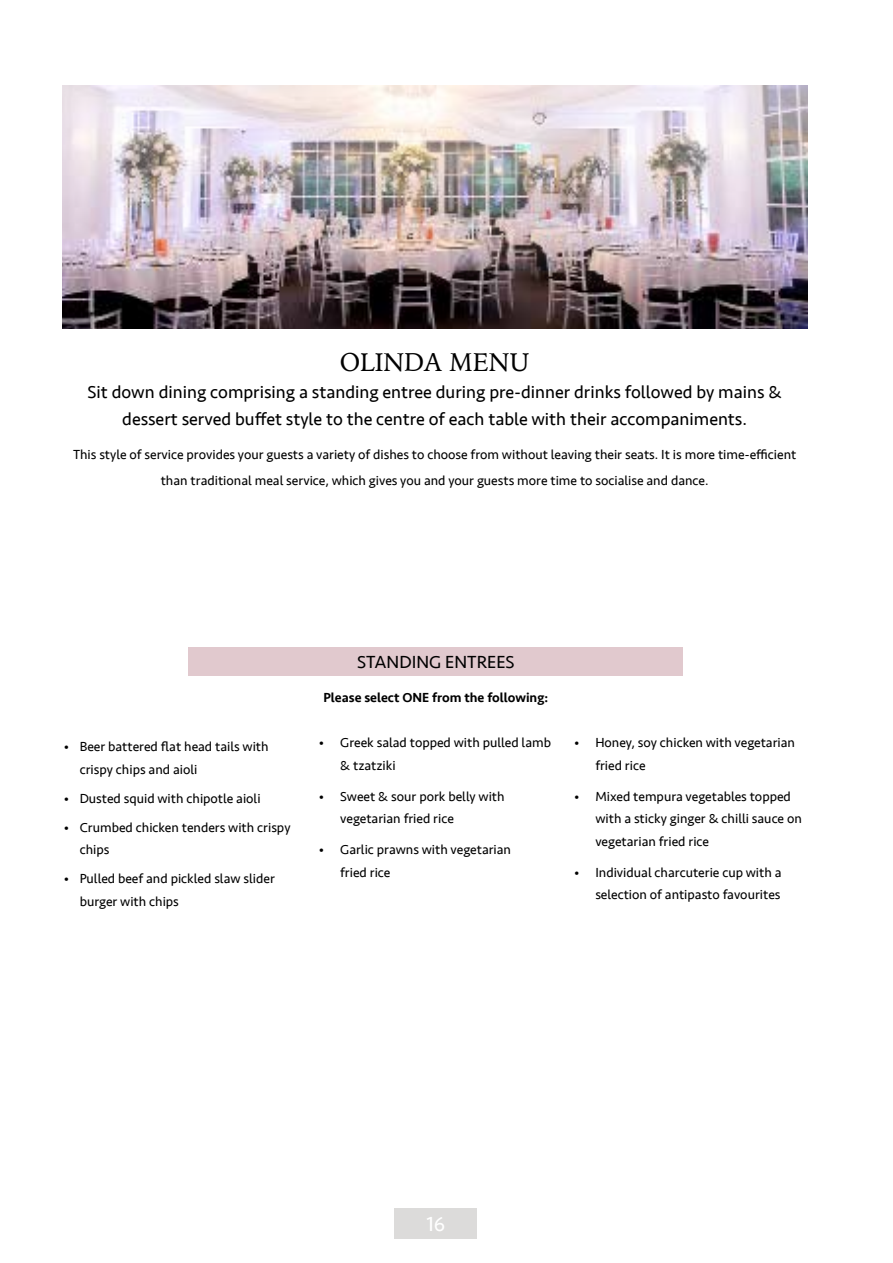
<style>
.page{position:relative;width:893px;height:1263px;background:#fff}
.page>*{position:absolute;margin:0;border:0;box-sizing:border-box;transform-origin:0 0}
.t1{font:25.5px "Iowan Old Style";color:#000}
.t2{font:21px "Seravek";color:#fff}
.t3{font:18px/27px "Seravek";color:#000;text-align:center}
.t4{font:13.5px/22.5px "Seravek";color:#000}
.t5{font:500 13.5px "Seravek";color:#000}
</style>
<div class="page">
<div style="left:189px;top:647px;width:494px;height:28px;background:#e1c9ce"></div>
<img style="left:63px;top:85px;width:745px;height:244px">
<div style="left:394px;top:1208px;width:83px;height:30px;background:#dcdbda"></div>
<h1 class="t1" style="left:340px;top:353px;width:191px">OLINDA MENU</h1>
<h3 class="t3" style="left:88px;top:379px;width:696px">Sit down dining comprising a standing entree during pre-dinner drinks followed by mains &amp; dessert served buffet style to the centre of each table with their accompaniments.</h3>
<p class="t4" style="left:73px;top:442px;width:725px;line-height:25.5px;text-align:center">This style of service provides your guests a variety of dishes to choose from without leaving their seats. It is more time-efficient than traditional meal service, which gives you and your guests more time to socialise and dance.</p>
<p class="t4" style="left:80px;top:735px;width:190px;text-indent:-16px">• Beer battered flat head tails with crispy chips and aioli</p>
<p class="t4" style="left:64px;top:787px;width:198px">• Dusted squid with chipotle aioli</p>
<p class="t4" style="left:80px;top:816px;width:212px;text-indent:-16px">• Crumbed chicken tenders with crispy chips</p>
<p class="t4" style="left:80px;top:867px;width:197px;text-indent:-16px">• Pulled beef and pickled slaw slider burger with chips</p>
<h3 class="t3" style="left:357px;top:648px;width:159px">STANDING ENTREES</h3>
<p class="t5" style="left:324px;top:691px;width:226px">Please select ONE from the following:</p>
<p class="t4" style="left:340px;top:731px;width:212px;text-indent:-21px">• Greek salad topped with pulled lamb &amp; tzatziki</p>
<p class="t4" style="left:340px;top:785px;width:166px;text-indent:-21px">• Sweet &amp; sour pork belly with vegetarian fried rice</p>
<p class="t4" style="left:340px;top:838px;width:172px;text-indent:-21px">• Garlic prawns with vegetarian fried rice</p>
<p class="t4" style="left:595px;top:731px;width:201px;text-indent:-21px">• Honey, soy chicken with vegetarian fried rice</p>
<p class="t4" style="left:595px;top:785px;width:208px;text-indent:-21px">• Mixed tempura vegetables topped with a sticky ginger &amp; chilli sauce on vegetarian fried rice</p>
<p class="t4" style="left:574px;top:861px;width:209px;text-align:right">• Individual charcuterie cup with a selection of antipasto favourites</p>
<h2 class="t2" style="left:426px;top:1207px;width:20px">16</h2>
</div>
